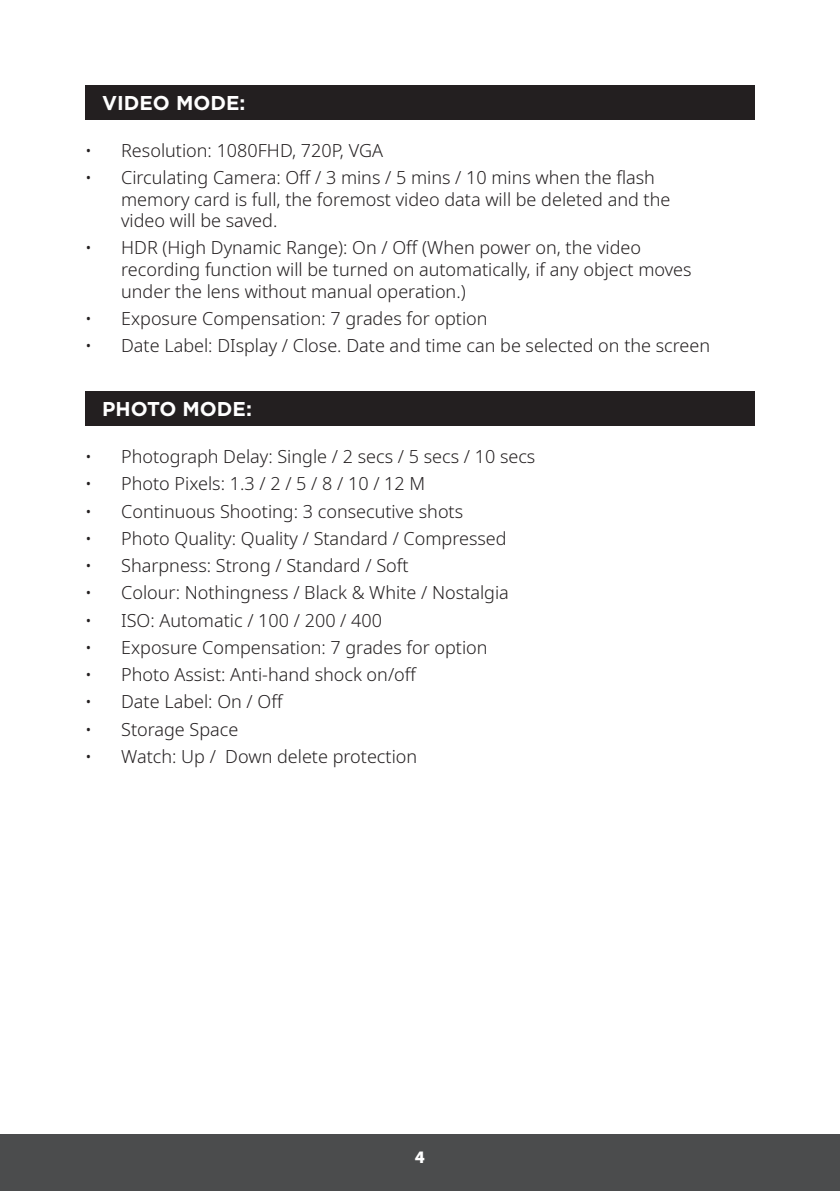
<style>
.page{position:relative;width:840px;height:1191px;background:#fff}
.page>*{position:absolute;margin:0;border:0;box-sizing:border-box;transform-origin:0 0}
.t1{font:700 20px "Gotham";color:#fff}
.t2{font:300 18px/21.6px "Noto Sans";color:#231f20}
.t3{font:16px "Museo Sans 900";color:#fff}
</style>
<div class="page">
<div style="left:0;top:1134px;width:839px;height:57px;background:#4b4c4d"></div>
<div style="left:85px;top:85px;width:669px;height:35px;background:#231f20"></div>
<div style="left:85px;top:391px;width:669px;height:35px;background:#231f20"></div>
<p class="t1" style="left:102px;top:91px;width:145px">VIDEO MODE:</p>
<p class="t2" style="left:85px;top:140px;width:299px">• Resolution: 1080FHD, 720P, VGA</p>
<p class="t2" style="left:121px;top:167px;width:550px;text-indent:-36px">• Circulating Camera: Off / 3 mins / 5 mins / 10 mins when the flash memory card is full, the foremost video data will be deleted and the video will be saved.</p>
<p class="t2" style="left:121px;top:237px;width:571px;text-indent:-36px">• HDR (High Dynamic Range): On / Off (When power on, the video recording function will be turned on automatically, if any object moves under the lens without manual operation.)</p>
<p class="t2" style="left:85px;top:308px;width:404px">• Exposure Compensation: 7 grades for option</p>
<p class="t2" style="left:85px;top:335px;width:626px">• Date Label: DIsplay / Close. Date and time can be selected on the screen</p>
<p class="t1" style="left:102px;top:397px;width:151px">PHOTO MODE:</p>
<p class="t2" style="left:85px;top:446px;width:451px">• Photograph Delay: Single / 2 secs / 5 secs / 10 secs</p>
<p class="t2" style="left:85px;top:473px;width:341px">• Photo Pixels: 1.3 / 2 / 5 / 8 / 10 / 12 M</p>
<p class="t2" style="left:85px;top:500px;width:379px">• Continuous Shooting: 3 consecutive shots</p>
<p class="t2" style="left:85px;top:528px;width:423px">• Photo Quality: Quality / Standard / Compressed</p>
<p class="t2" style="left:85px;top:555px;width:325px">• Sharpness: Strong / Standard / Soft</p>
<p class="t2" style="left:85px;top:582px;width:425px">• Colour: Nothingness / Black &amp; White / Nostalgia</p>
<p class="t2" style="left:85px;top:610px;width:298px">• ISO: Automatic / 100 / 200 / 400</p>
<p class="t2" style="left:85px;top:637px;width:404px">• Exposure Compensation: 7 grades for option</p>
<p class="t2" style="left:85px;top:664px;width:333px">• Photo Assist: Anti-hand shock on/off</p>
<p class="t2" style="left:85px;top:691px;width:200px">• Date Label: On / Off</p>
<p class="t2" style="left:85px;top:719px;width:155px">• Storage Space</p>
<p class="t2" style="left:85px;top:746px;width:333px">• Watch: Up / Down delete protection</p>
<p class="t3" style="left:414px;top:1148px;width:12px">4</p>
</div>
